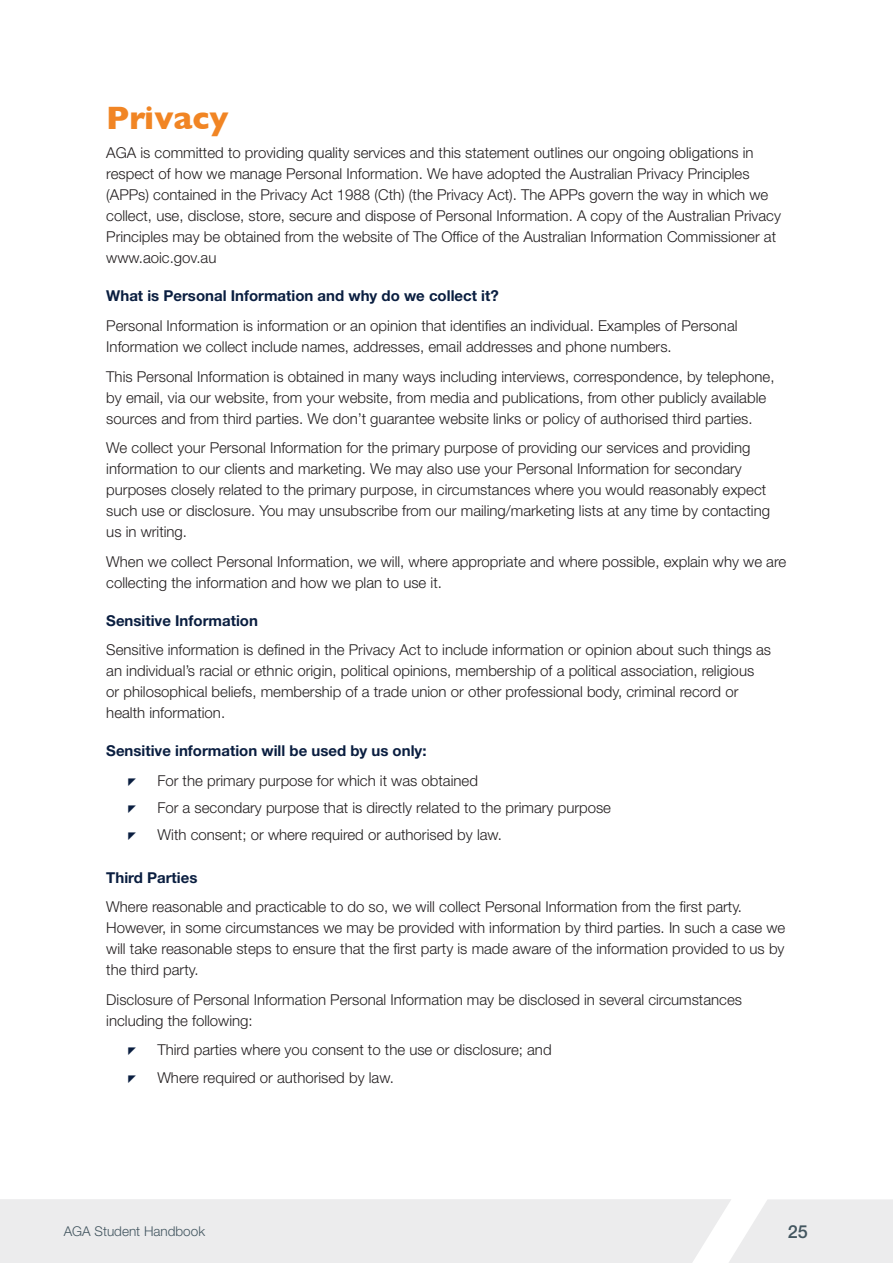
<style>
.page{position:relative;width:893px;height:1263px;background:#fff}
.page>*{position:absolute;margin:0;border:0;box-sizing:border-box;transform-origin:0 0}
._2__Subheading{font:700 33px "Gill Sans";color:#f18524}
.t1{font:500 18px "Helvetica Neue LT Std";color:#435660}
._0__Body{font:300 15px/21px "Helvetica Neue LT Std";color:#231f20}
._4__Subheading_2{font:700 15px "Helvetica Neue LT Std";color:#0a1e40}
.t2{font:300 13.5px "Helvetica Neue LT Std";color:#435660}
</style>
<div class="page">
<div style="left:0;top:1199px;width:715px;height:64px;background:#ececed"></div>
<svg style="left:715px;top:1199px;width:178px;height:64px"></svg>
<p class="_2__Subheading" style="left:106px;top:92px;width:124px">Privacy</p>
<p class="_0__Body" style="left:106px;top:142px;width:676px">AGA is committed to providing quality services and this statement outlines our ongoing obligations in respect of how we manage Personal Information. We have adopted the Australian Privacy Principles (APPs) contained in the Privacy Act 1988 (Cth) (the Privacy Act). The APPs govern the way in which we collect, use, disclose, store, secure and dispose of Personal Information. A copy of the Australian Privacy Principles may be obtained from the website of The Office of the Australian Information Commissioner at www.aoic.gov.au</p>
<p class="_4__Subheading_2" style="left:106px;top:287px;width:394px">What is Personal Information and why do we collect it?</p>
<p class="_0__Body" style="left:106px;top:315px;width:633px">Personal Information is information or an opinion that identifies an individual. Examples of Personal<br>Information we collect include names, addresses, email addresses and phone numbers.</p>
<p class="_0__Body" style="left:106px;top:365px;width:670px">This Personal Information is obtained in many ways including interviews, correspondence, by telephone, by email, via our website, from your website, from media and publications, from other publicly available sources and from third parties. We don’t guarantee website links or policy of authorised third parties.</p>
<p class="_0__Body" style="left:106px;top:437px;width:665px">We collect your Personal Information for the primary purpose of providing our services and providing information to our clients and marketing. We may also use your Personal Information for secondary purposes closely related to the primary purpose, in circumstances where you would reasonably expect such use or disclosure. You may unsubscribe from our mailing/marketing lists at any time by contacting us in writing.</p>
<p class="_0__Body" style="left:106px;top:550px;width:681px">When we collect Personal Information, we will, where appropriate and where possible, explain why we are collecting the information and how we plan to use it.</p>
<p class="_4__Subheading_2" style="left:106px;top:611px;width:153px">Sensitive Information</p>
<p class="_0__Body" style="left:106px;top:639px;width:666px">Sensitive information is defined in the Privacy Act to include information or opinion about such things as an individual’s racial or ethnic origin, political opinions, membership of a political association, religious<br>or philosophical beliefs, membership of a trade union or other professional body, criminal record or health information.</p>
<p class="_4__Subheading_2" style="left:106px;top:741px;width:322px">Sensitive information will be used by us only:</p>
<p class="_0__Body" style="left:157px;top:769px;width:322px">For the primary purpose for which it was obtained</p>
<p class="_0__Body" style="left:157px;top:797px;width:455px">For a secondary purpose that is directly related to the primary purpose</p>
<p class="_0__Body" style="left:157px;top:824px;width:346px">With consent; or where required or authorised by law.</p>
<p class="_4__Subheading_2" style="left:106px;top:868px;width:93px">Third Parties</p>
<p class="_0__Body" style="left:106px;top:896px;width:681px">Where reasonable and practicable to do so, we will collect Personal Information from the first party.<br>However, in some circumstances we may be provided with information by third parties. In such a case we will take reasonable steps to ensure that the first party is made aware of the information provided to us by the third party.</p>
<p class="_0__Body" style="left:106px;top:988px;width:637px">Disclosure of Personal Information Personal Information may be disclosed in several circumstances including the following:</p>
<p class="_0__Body" style="left:157px;top:1039px;width:396px">Third parties where you consent to the use or disclosure; and</p>
<p class="_0__Body" style="left:157px;top:1066px;width:238px">Where required or authorised by law.</p>
<p class="t2" style="left:64px;top:1223px;width:143px">AGA Student Handbook</p>
<p class="t1" style="left:788px;top:1220px;width:22px">25</p>
</div>
